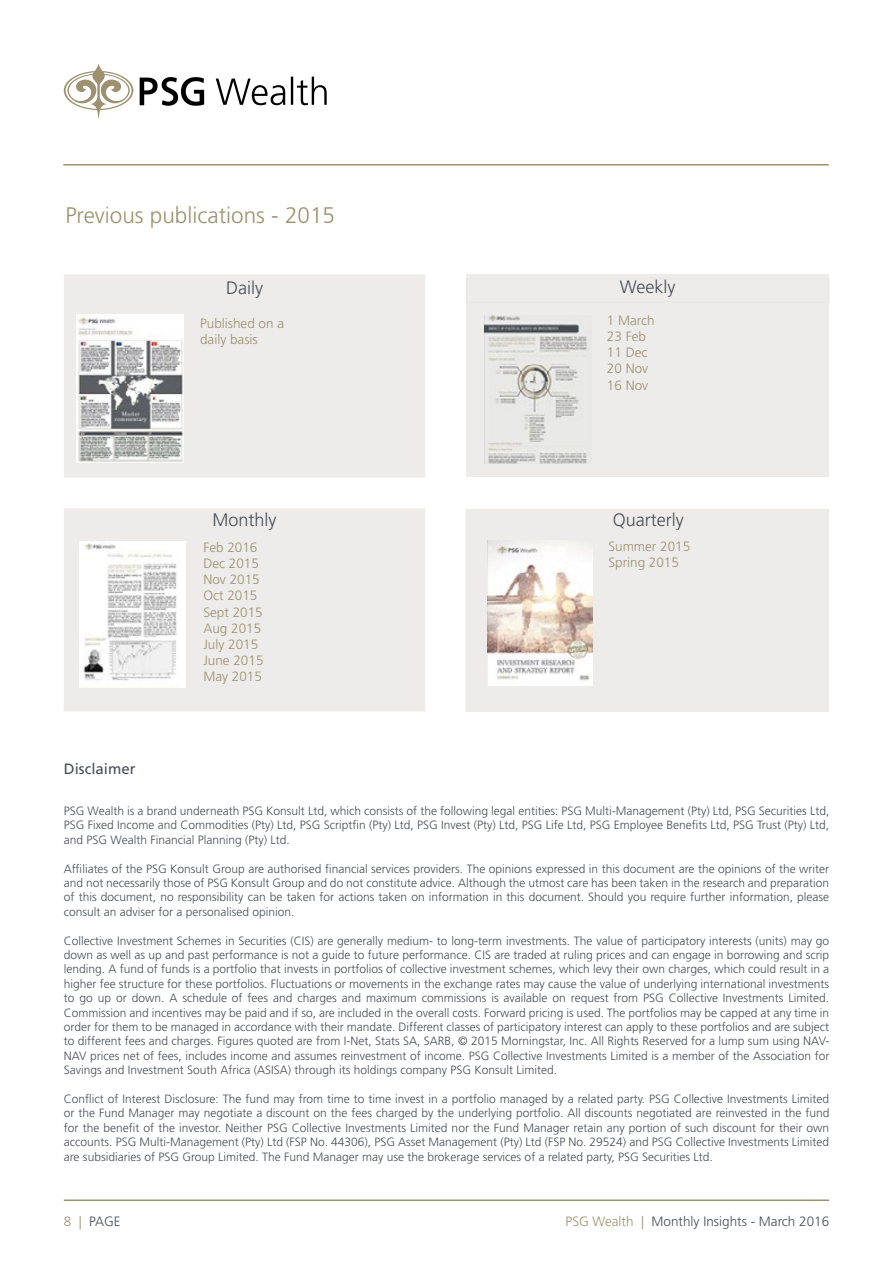
<style>
.page{position:relative;width:893px;height:1263px;background:#fff}
.page>*{position:absolute;margin:0;border:0;box-sizing:border-box;transform-origin:0 0}
.t1{font:300 22.5px "Frutiger LT Pro";color:#9e916f}
.t2{font:300 18px "Frutiger LT Pro";color:#494e54}
.t3{font:15px "Frutiger LT Std";color:#494e54}
.t4{font:300 13.5px/16.2px "Frutiger LT Pro";color:#9e916f}
.t5{font:300 13.5px/16.2px "Frutiger LT Pro";color:#9e9170}
.t6{font:300 13.5px "Frutiger LT Std";color:#494e54}
.t7{font:300 12px/14.4px "Frutiger LT Std";color:#494e54;text-align:justify}
.s1{color:#9e916f}
</style>
<div class="page">
<hr style="left:64px;top:1199px;width:765px;height:2px;background:#9e916f">
<svg style="left:64px;top:64px;width:69px;height:55px"></svg>
<svg style="left:140px;top:77px;width:187px;height:29px"></svg>
<hr style="left:63px;top:164px;width:766px;height:2px;background:#9e916f">
<div style="left:64px;top:274px;width:361px;height:204px;background:#e9e8e6;border:2px solid #e9e8e6"></div>
<div style="left:466px;top:274px;width:363px;height:203px;background:#e9e8e6"></div>
<div style="left:466px;top:509px;width:363px;height:203px;background:#e9e8e6"></div>
<div style="left:64px;top:508px;width:361px;height:203px;background:#e9e8e6;border:2px solid #e9e8e6"></div>
<img style="left:76px;top:314px;width:107px;height:148px">
<img style="left:484px;top:315px;width:103px;height:149px">
<img style="left:80px;top:542px;width:106px;height:146px">
<img style="left:488px;top:540px;width:104px;height:145px">
<h1 class="t1" style="left:65px;top:202px;width:271px">Previous publications - 2015</h1>
<h2 class="t2" style="left:226px;top:277px;width:38px">Daily</h2>
<h2 class="t2" style="left:620px;top:276px;width:57px">Weekly</h2>
<p class="t4" style="left:200px;top:315px;width:86px">Published on a daily basis</p>
<p class="t4" style="left:607px;top:312px;width:49px">1 March<br>23 Feb<br>11 Dec<br>20 Nov<br>16 Nov</p>
<h2 class="t2" style="left:212px;top:509px;width:66px">Monthly</h2>
<h2 class="t2" style="left:613px;top:509px;width:72px">Quarterly</h2>
<p class="t4" style="left:608px;top:538px;width:83px">Summer 2015<br>Spring 2015</p>
<p class="t5" style="left:203px;top:539px;width:62px">Feb 2016<br>Dec 2015<br>Nov 2015<br>Oct 2015<br>Sept 2015<br>Aug 2015<br>July 2015<br>June 2015<br>May 2015</p>
<p class="t3" style="left:64px;top:759px;width:73px">Disclaimer</p>
<p class="t7" style="left:64px;top:804px;width:767px">PSG Wealth is a brand underneath PSG Konsult Ltd, which consists of the following legal entities: PSG Multi-Management (Pty) Ltd, PSG Securities Ltd, PSG Fixed Income and Commodities (Pty) Ltd, PSG Scriptfin (Pty) Ltd, PSG Invest (Pty) Ltd, PSG Life Ltd, PSG Employee Benefits Ltd, PSG Trust (Pty) Ltd, and PSG Wealth Financial Planning (Pty) Ltd.</p>
<p class="t7" style="left:64px;top:861px;width:767px">Affiliates of the PSG Konsult Group are authorised financial services providers. The opinions expressed in this document are the opinions of the writer and not necessarily those of PSG Konsult Group and do not constitute advice. Although the utmost care has been taken in the research and preparation of this document, no responsibility can be taken for actions taken on information in this document. Should you require further information, please consult an adviser for a personalised opinion.</p>
<p class="t7" style="left:64px;top:933px;width:767px">Collective Investment Schemes in Securities (CIS) are generally medium- to long-term investments. The value of participatory interests (units) may go down as well as up and past performance is not a guide to future performance. CIS are traded at ruling prices and can engage in borrowing and scrip lending. A fund of funds is a portfolio that invests in portfolios of collective investment schemes, which levy their own charges, which could result in a higher fee structure for these portfolios. Fluctuations or movements in the exchange rates may cause the value of underlying international investments to go up or down. A schedule of fees and charges and maximum commissions is available on request from PSG Collective Investments Limited.<br>Commission and incentives may be paid and if so, are included in the overall costs. Forward pricing is used. The portfolios may be capped at any time in order for them to be managed in accordance with their mandate. Different classes of participatory interest can apply to these portfolios and are subject to different fees and charges. Figures quoted are from I-Net, Stats SA, SARB, © 2015 Morningstar, Inc. All Rights Reserved for a lump sum using NAV-NAV prices net of fees, includes income and assumes reinvestment of income. PSG Collective Investments Limited is a member of the Association for Savings and Investment South Africa (ASISA) through its holdings company PSG Konsult Limited.</p>
<p class="t7" style="left:64px;top:1092px;width:767px">Conflict of Interest Disclosure: The fund may from time to time invest in a portfolio managed by a related party. PSG Collective Investments Limited or the Fund Manager may negotiate a discount on the fees charged by the underlying portfolio. All discounts negotiated are reinvested in the fund for the benefit of the investor. Neither PSG Collective Investments Limited nor the Fund Manager retain any portion of such discount for their own accounts. PSG Multi-Management (Pty) Ltd (FSP No. 44306), PSG Asset Management (Pty) Ltd (FSP No. 29524) and PSG Collective Investments Limited are subsidiaries of PSG Group Limited. The Fund Manager may use the brokerage services of a related party, PSG Securities Ltd.</p>
<p class="t6" style="left:64px;top:1213px;width:58px"><span class="s1">8 |</span> PAGE</p>
<p class="t6" style="left:566px;top:1213px;width:265px"><span class="s1">PSG Wealth |</span> Monthly Insights - March 2016</p>
</div>
